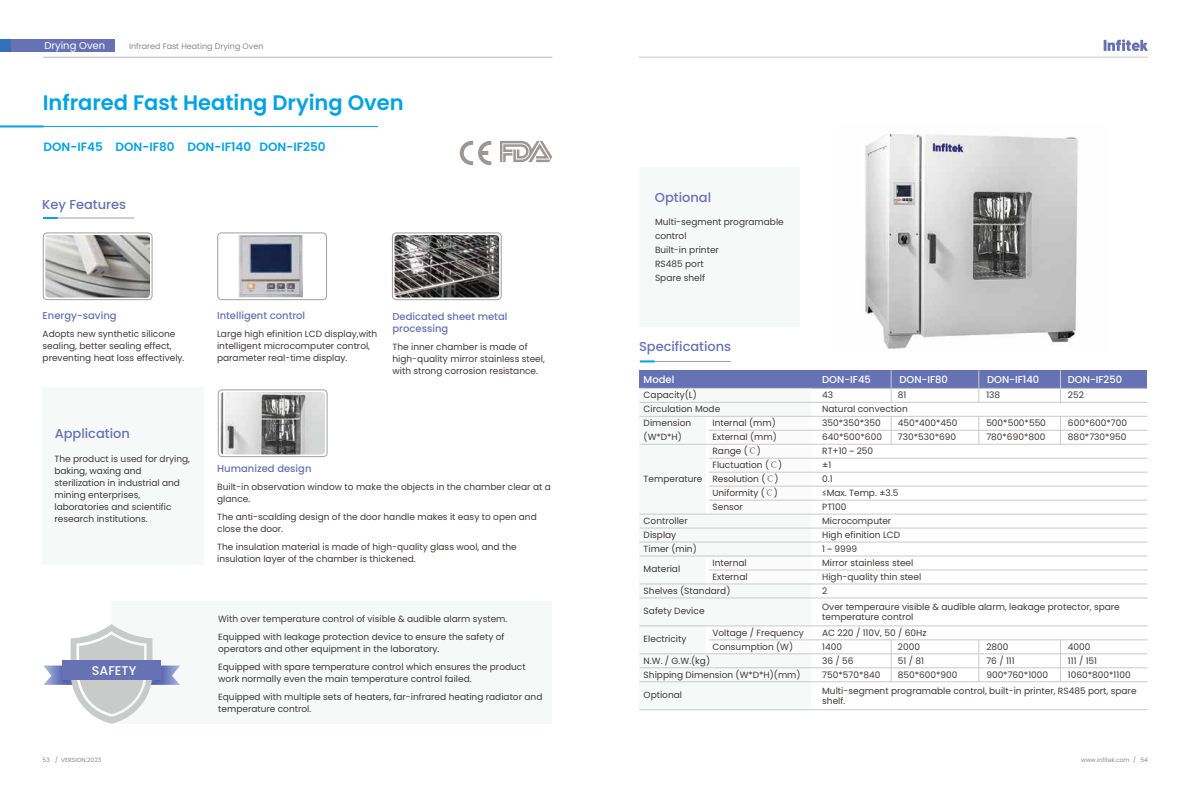
<style>
.page{position:relative;width:1191px;height:808px;background:#fff}
.page>*{position:absolute;margin:0;border:0;box-sizing:border-box;transform-origin:0 0}
.t1{font:600 21px "Poppins";color:#00a2e4}
.t2{font:500 13px "Poppins";color:#6772b5}
.t3{font:500 12.6px "Poppins";color:#fff}
.t4{font:600 12px "Poppins";color:#00a2e4}
.t5{font:500 10px/12px "Poppins";color:#6772b5}
.t6{font:500 10px "Poppins";color:#fff}
.t7{font:10px "Poppins";color:#fff}
.t8{font:9px/14px "Poppins";color:#3e3a39}
.t9{font:8px "Poppins";color:#898989}
.t10{font:6px "Poppins";color:#898989}
.s1{font-family:"Adobe Song Std";font-weight:300}
</style>
<div class="page">
<div style="left:639px;top:168px;width:160px;height:159px;background:#f7f8f8"></div>
<div style="left:639px;top:370px;width:508px;height:18px;background:#6772b5"></div>
<div style="left:639px;top:388px;width:67px;height:308px;background:#f7f8f8"></div>
<div style="left:708px;top:388px;width:103px;height:308px;background:#fbfbfb"></div>
<div style="left:639px;top:388px;width:172px;height:28px;background:#f7f8f8"></div>
<div style="left:639px;top:514px;width:172px;height:42px;background:#f7f8f8"></div>
<div style="left:639px;top:584px;width:172px;height:42px;background:#f7f8f8"></div>
<div style="left:639px;top:654px;width:172px;height:56px;background:#f7f8f8"></div>
<hr style="left:639px;top:402px;width:508px;height:1px;background:#c9caca">
<hr style="left:639px;top:416px;width:508px;height:1px;background:#c9caca">
<hr style="left:639px;top:388px;width:508px;height:1px;background:#c9caca">
<hr style="left:709px;top:430px;width:438px;height:1px;background:#c9caca">
<hr style="left:709px;top:458px;width:438px;height:1px;background:#c9caca">
<hr style="left:639px;top:444px;width:508px;height:1px;background:#c9caca">
<hr style="left:709px;top:472px;width:438px;height:1px;background:#c9caca">
<hr style="left:709px;top:500px;width:438px;height:1px;background:#c9caca">
<hr style="left:709px;top:486px;width:438px;height:1px;background:#c9caca">
<hr style="left:639px;top:542px;width:508px;height:1px;background:#c9caca">
<hr style="left:639px;top:528px;width:508px;height:1px;background:#c9caca">
<hr style="left:639px;top:514px;width:508px;height:1px;background:#c9caca">
<hr style="left:639px;top:556px;width:508px;height:1px;background:#c9caca">
<hr style="left:639px;top:584px;width:508px;height:1px;background:#c9caca">
<hr style="left:709px;top:570px;width:438px;height:1px;background:#c9caca">
<hr style="left:639px;top:598px;width:508px;height:1px;background:#c9caca">
<hr style="left:639px;top:626px;width:508px;height:1px;background:#c9caca">
<hr style="left:639px;top:681px;width:508px;height:1px;background:#c9caca">
<hr style="left:709px;top:640px;width:438px;height:1px;background:#c9caca">
<hr style="left:639px;top:653px;width:508px;height:1px;background:#c9caca">
<hr style="left:639px;top:709px;width:508px;height:1px;background:#c9caca">
<hr style="left:639px;top:667px;width:508px;height:1px;background:#c9caca">
<hr style="left:640px;top:361px;width:91px;height:1px;background:#9fa0a0">
<svg style="left:640px;top:360px;width:14px;height:2px"></svg>
<hr style="left:0;top:126px;width:378px;height:1px;background:#00a2e4">
<hr style="left:0;top:125px;width:44px;height:2px;background:#00a2e4">
<svg style="left:500px;top:141px;width:52px;height:21px"></svg>
<svg style="left:460px;top:141px;width:31px;height:24px"></svg>
<div style="left:42px;top:387px;width:162px;height:178px;background:#f7f8f8"></div>
<div style="left:111px;top:601px;width:441px;height:122px;background:#f7f8f8"></div>
<hr style="left:43px;top:218px;width:91px;height:1px;background:#9fa0a0">
<svg style="left:43px;top:217px;width:15px;height:2px"></svg>
<svg style="left:43px;top:624px;width:137px;height:100px"></svg>
<div style="left:62px;top:660px;width:98px;height:20px;background:#6772b5"></div>
<hr style="left:891px;top:370px;width:1px;height:32px;background:#c9caca">
<hr style="left:891px;top:640px;width:1px;height:42px;background:#c9caca">
<svg style="left:891px;top:417px;width:1px;height:27px"></svg>
<hr style="left:978px;top:370px;width:1px;height:32px;background:#c9caca">
<hr style="left:978px;top:640px;width:1px;height:42px;background:#c9caca">
<svg style="left:978px;top:417px;width:1px;height:27px"></svg>
<hr style="left:1060px;top:370px;width:1px;height:32px;background:#c9caca">
<hr style="left:1060px;top:640px;width:1px;height:42px;background:#c9caca">
<svg style="left:1060px;top:417px;width:1px;height:27px"></svg>
<img style="left:864px;top:134px;width:214px;height:215px">
<div style="left:217px;top:233px;width:110px;height:67px;border:1px solid #9fa0a0;border-radius:4px"></div>
<img style="left:238px;top:235px;width:65px;height:62px">
<div style="left:43px;top:233px;width:109px;height:67px;border:1px solid #9fa0a0;border-radius:4px"></div>
<img style="left:45px;top:235px;width:105px;height:62px">
<div style="left:218px;top:390px;width:109px;height:67px;border:1px solid #9fa0a0;border-radius:4px"></div>
<img style="left:220px;top:392px;width:105px;height:62px">
<div style="left:392px;top:233px;width:109px;height:67px;border:1px solid #9fa0a0;border-radius:4px"></div>
<img style="left:394px;top:235px;width:105px;height:62px">
<hr style="left:638px;top:57px;width:509px;height:1px;background:#c9caca">
<div style="left:12px;top:39px;width:103px;height:13px;background:#6772b5"></div>
<div style="left:0;top:39px;width:11px;height:13px;background:#3071b9"></div>
<svg style="left:1103px;top:39px;width:45px;height:12px"></svg>
<hr style="left:43px;top:57px;width:509px;height:1px;background:#c9caca">
<p class="t7" style="left:44px;top:39px;width:62px">Drying Oven</p>
<p class="t9" style="left:129px;top:42px;width:136px">Infrared Fast Heating Drying Oven</p>
<h1 class="t1" style="left:43px;top:91px;width:362px">Infrared Fast Heating Drying Oven</h1>
<h3 class="t4" style="left:44px;top:139px;width:283px">DON-IF45 DON-IF80 DON-IF140 DON-IF250</h3>
<h2 class="t2" style="left:42px;top:197px;width:85px">Key Features</h2>
<h2 class="t2" style="left:655px;top:190px;width:58px">Optional</h2>
<p class="t8" style="left:655px;top:214px;width:130px">Multi-segment programable control<br>Built-in printer<br>RS485 port<br>Spare shelf</p>
<p class="t5" style="left:217px;top:310px;width:90px">Intelligent control</p>
<p class="t8" style="left:217px;top:328px;width:162px;line-height:12px">Large high efinition LCD display,with intelligent microcomputer control, parameter real-time display.</p>
<p class="t5" style="left:43px;top:310px;width:75px">Energy-saving</p>
<p class="t8" style="left:43px;top:328px;width:143px;line-height:12px">Adopts new synthetic silicone sealing, better sealing effect, preventing heat loss effectively.</p>
<p class="t5" style="left:392px;top:310px;width:116px">Dedicated sheet metal processing</p>
<p class="t8" style="left:392px;top:341px;width:154px;line-height:12px">The inner chamber is made of high-quality mirror stainless steel, with strong corrosion resistance.</p>
<h2 class="t2" style="left:639px;top:339px;width:94px">Specifications</h2>
<p class="t6" style="left:822px;top:374px;width:50px">DON-IF45</p>
<p class="t6" style="left:899px;top:374px;width:50px">DON-IF80</p>
<p class="t6" style="left:987px;top:374px;width:54px">DON-IF140</p>
<p class="t6" style="left:1067px;top:374px;width:56px">DON-IF250</p>
<p class="t6" style="left:643px;top:374px;width:32px">Model</p>
<p class="t8" style="left:643px;top:388px;width:78px">Capacity(L)<br>Circulation Mode<br>Dimension (W*D*H)</p>
<p class="t8" style="left:643px;top:472px;width:60px">Temperature</p>
<p class="t8" style="left:643px;top:514px;width:55px">Controller<br>Display<br>Timer (min)</p>
<p class="t8" style="left:643px;top:562px;width:38px">Material</p>
<p class="t8" style="left:643px;top:584px;width:88px">Shelves (Standard)</p>
<p class="t8" style="left:643px;top:604px;width:62px">Safety Device</p>
<p class="t8" style="left:643px;top:632px;width:44px">Electricity</p>
<p class="t8" style="left:643px;top:654px;width:158px">N.W. / G.W.(kg)<br>Shipping Dimension (W*D*H)(mm)</p>
<p class="t8" style="left:643px;top:688px;width:40px">Optional</p>
<p class="t8" style="left:822px;top:388px;width:101px">43<br>Natural convection<br>350*350*350<br>640*500*600<br>RT+10 ~ 250<br>±1<br>0.1<br>≤Max. Temp. ±3.5<br>PT100<br>Microcomputer<br>High efinition LCD<br>1 ~ 9999<br>Mirror stainless steel<br>High-quality thin steel<br>2</p>
<p class="t8" style="left:822px;top:602px;width:299px;line-height:10px">Over temperaure visible &amp; audible alarm, leakage protector, spare temperature control</p>
<p class="t8" style="left:822px;top:626px;width:106px">AC 220 / 110V, 50 / 60Hz<br>1400<br>36 / 56<br>750*570*840</p>
<p class="t8" style="left:822px;top:686px;width:316px;line-height:10px">Multi-segment programable control, built-in printer, RS485 port, spare shelf.</p>
<p class="t8" style="left:986px;top:388px;width:15px">138</p>
<p class="t8" style="left:986px;top:416px;width:61px">500*500*550<br>780*690*800</p>
<p class="t8" style="left:1068px;top:388px;width:18px">252</p>
<p class="t8" style="left:1068px;top:416px;width:61px">600*600*700<br>880*730*950</p>
<p class="t8" style="left:898px;top:388px;width:10px">81</p>
<p class="t8" style="left:898px;top:416px;width:61px">450*400*450<br>730*530*690</p>
<p class="t8" style="left:712px;top:416px;width:71px">Internal (mm)<br>External (mm)<br>Range (<span class="s1">℃</span>)<br>Fluctuation (<span class="s1">℃</span>)<br>Resolution (<span class="s1">℃</span>)<br>Uniformity (<span class="s1">℃</span>)<br>Sensor</p>
<h2 class="t2" style="left:55px;top:426px;width:77px">Application</h2>
<p class="t8" style="left:54px;top:453px;width:137px;line-height:12px">The product is used for drying, baking, waxing and sterilization in industrial and mining enterprises, laboratories and scientific research institutions.</p>
<p class="t5" style="left:217px;top:463px;width:96px">Humanized design</p>
<p class="t8" style="left:217px;top:481px;width:335px;line-height:12px">Built-in observation window to make the objects in the chamber clear at a glance.</p>
<p class="t8" style="left:217px;top:511px;width:321px;line-height:12px">The anti-scalding design of the door handle makes it easy to open and close the door.</p>
<p class="t8" style="left:217px;top:541px;width:301px;line-height:12px">The insulation material is made of high-quality glass wool, and the insulation layer of the chamber is thickened.</p>
<p class="t8" style="left:712px;top:556px;width:37px">Internal<br>External</p>
<p class="t8" style="left:218px;top:610px;width:291px;line-height:18px">With over temperature control of visible &amp; audible alarm system.<br>Equipped with leakage protection device to ensure the safety of</p>
<p class="t8" style="left:218px;top:640px;width:309px;line-height:18px">operators and other equipment in the laboratory.<br>Equipped with spare temperature control which ensures the product</p>
<p class="t8" style="left:218px;top:670px;width:326px;line-height:18px">work normally even the main temperature control failed.<br>Equipped with multiple sets of heaters, far-infrared heating radiator and</p>
<p class="t8" style="left:218px;top:702px;width:95px">temperature control.</p>
<p class="t8" style="left:712px;top:626px;width:93px">Voltage / Frequency<br>Consumption (W)</p>
<p class="t8" style="left:986px;top:640px;width:30px">2800<br>76 / 111</p>
<p class="t8" style="left:1068px;top:640px;width:64px">4000<br>111 / 151<br>1060*800*1100</p>
<p class="t8" style="left:898px;top:640px;width:61px">2000<br>51 / 81<br>850*600*900</p>
<h3 class="t3" style="left:92px;top:663px;width:46px">SAFETY</h3>
<p class="t8" style="left:986px;top:668px;width:63px">900*760*1000</p>
<p class="t10" style="left:43px;top:757px;width:60px">53 / VERSION.2023</p>
<p class="t10" style="left:1081px;top:757px;width:68px">www.infitek.com / 54</p>
</div>
